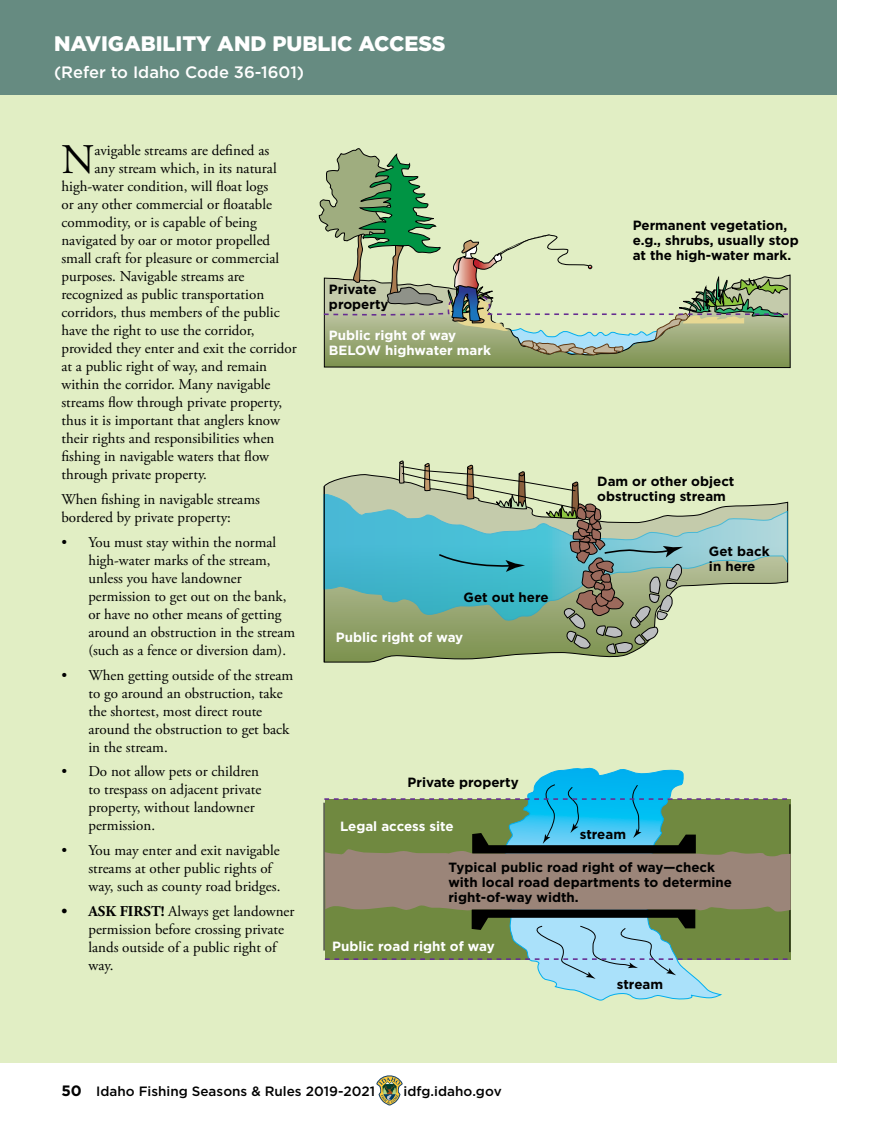
<style>
.page{position:relative;width:891px;height:1134px;background:#fff}
.page>*{position:absolute;margin:0;border:0;box-sizing:border-box;transform-origin:0 0}
.t1{font:42.15px "Adobe Garamond Pro";color:#000}
.t2{font:900 21px "Gotham";color:#fff}
.t3{font:500 16.5px "Gotham";color:#fff}
.t4{font:15px/18px "Adobe Garamond Pro";color:#000}
.t5{font:500 13.5px "Gotham";color:#000}
.t6{font:700 13.35px/15px "Gotham";color:#000}
.t7{font:700 13.35px/15px "Gotham";color:#fff}
.s1{font-weight:700}
.s2{font-weight:700;font-size:15px}
</style>
<div class="page">
<svg style="left:376px;top:1075px;width:27px;height:31px"></svg>
<div style="left:0;top:54px;width:837px;height:1009px;background:#e1eec4"></div>
<svg style="left:535px;top:767px;width:186px;height:234px"></svg>
<svg style="left:324px;top:784px;width:467px;height:195px;background:#81997f"></svg>
<svg style="left:323px;top:474px;width:465px;height:189px"></svg>
<svg style="left:325px;top:494px;width:462px;height:126px"></svg>
<svg style="left:398px;top:460px;width:285px;height:196px"></svg>
<hr style="left:324px;top:486px;width:1px;height:176px;background:#000">
<svg style="left:324px;top:355px;width:467px;height:13px;background:#798b51"></svg>
<svg style="left:318px;top:148px;width:473px;height:207px"></svg>
<div style="left:0;top:0;width:837px;height:94px;background:#668b81"></div>
<h2 class="t2" style="left:54px;top:29px;width:393px">NAVIGABILITY AND PUBLIC ACCESS</h2>
<p class="t3" style="left:54px;top:61px;width:252px">(Refer to Idaho Code 36-1601)</p>
<h1 class="t1" style="left:61px;top:135px;width:35px">N</h1>
<p class="t4" style="left:94px;top:142px;width:176px">avigable streams are defined as</p>
<p class="t4" style="left:94px;top:160px;width:184px">any stream which, in its natural</p>
<p class="t4" style="left:61px;top:178px;width:208px">high-water condition, will float logs</p>
<p class="t4" style="left:61px;top:196px;width:212px">or any other commercial or floatable</p>
<p class="t4" style="left:61px;top:214px;width:197px">commodity, or is capable of being</p>
<p class="t4" style="left:61px;top:232px;width:210px">navigated by oar or motor propelled</p>
<p class="t4" style="left:61px;top:250px;width:219px">small craft for pleasure or commercial</p>
<p class="t4" style="left:61px;top:268px;width:185px">purposes. Navigable streams are</p>
<p class="t4" style="left:61px;top:286px;width:204px">recognized as public transportation</p>
<p class="t4" style="left:61px;top:304px;width:220px">corridors, thus members of the public</p>
<p class="t4" style="left:61px;top:322px;width:195px">have the right to use the corridor,</p>
<p class="t4" style="left:61px;top:340px;width:237px">provided they enter and exit the corridor</p>
<p class="t4" style="left:61px;top:358px;width:207px">at a public right of way, and remain</p>
<p class="t4" style="left:61px;top:376px;width:211px">within the corridor. Many navigable</p>
<p class="t4" style="left:61px;top:394px;width:222px">streams flow through private property,</p>
<p class="t4" style="left:61px;top:412px;width:220px">thus it is important that anglers know</p>
<p class="t4" style="left:61px;top:430px;width:215px">their rights and responsibilities when</p>
<p class="t4" style="left:61px;top:448px;width:209px">fishing in navigable waters that flow</p>
<p class="t4" style="left:61px;top:466px;width:147px">through private property.</p>
<p class="t4" style="left:61px;top:491px;width:200px">When fishing in navigable streams bordered by private property:</p>
<p class="t4" style="left:88px;top:534px;width:208px;text-indent:-27px">• You must stay within the normal high-water marks of the stream, unless you have landowner permission to get out on the bank, or have no other means of getting around an obstruction in the stream (such as a fence or diversion dam).</p>
<p class="t4" style="left:88px;top:666px;width:206px;text-indent:-27px">• When getting outside of the stream to go around an obstruction, take the shortest, most direct route around the obstruction to get back in the stream.</p>
<p class="t4" style="left:88px;top:763px;width:175px;text-indent:-27px">• Do not allow pets or children to trespass on adjacent private property, without landowner permission.</p>
<p class="t4" style="left:88px;top:842px;width:193px;text-indent:-27px">• You may enter and exit navigable streams at other public rights of way, such as county road bridges.</p>
<p class="t4" style="left:88px;top:903px;width:208px;text-indent:-27px"><span class="s1">• ASK FIRST!</span> Always get landowner permission before crossing private lands outside of a public right of way.</p>
<p class="t6" style="left:329px;top:282px;width:61px">Private property</p>
<p class="t7" style="left:329px;top:328px;width:163px">Public right of way<br>BELOW highwater mark</p>
<p class="t6" style="left:464px;top:590px;width:87px">Get out here</p>
<p class="t7" style="left:336px;top:629px;width:129px">Public right of way</p>
<p class="t6" style="left:633px;top:218px;width:168px">Permanent vegetation, e.g., shrubs, usually stop at the high-water mark.</p>
<p class="t6" style="left:597px;top:474px;width:139px">Dam or other object obstructing stream</p>
<p class="t6" style="left:709px;top:543px;width:62px">Get back in here</p>
<p class="t6" style="left:408px;top:775px;width:113px">Private property</p>
<p class="t7" style="left:340px;top:819px;width:115px">Legal access site</p>
<p class="t6" style="left:580px;top:827px;width:48px">stream</p>
<p class="t6" style="left:448px;top:860px;width:285px">Typical public road right of way—check with local road departments to determine right-of-way width.</p>
<p class="t7" style="left:332px;top:938px;width:164px">Public road right of way</p>
<p class="t6" style="left:617px;top:977px;width:48px">stream</p>
<p class="t5" style="left:61px;top:1082px;width:315px"><span class="s2">50</span> Idaho Fishing Seasons &amp; Rules 2019-2021</p>
<p class="t5" style="left:404px;top:1082px;width:100px">idfg.idaho.gov</p>
</div>
